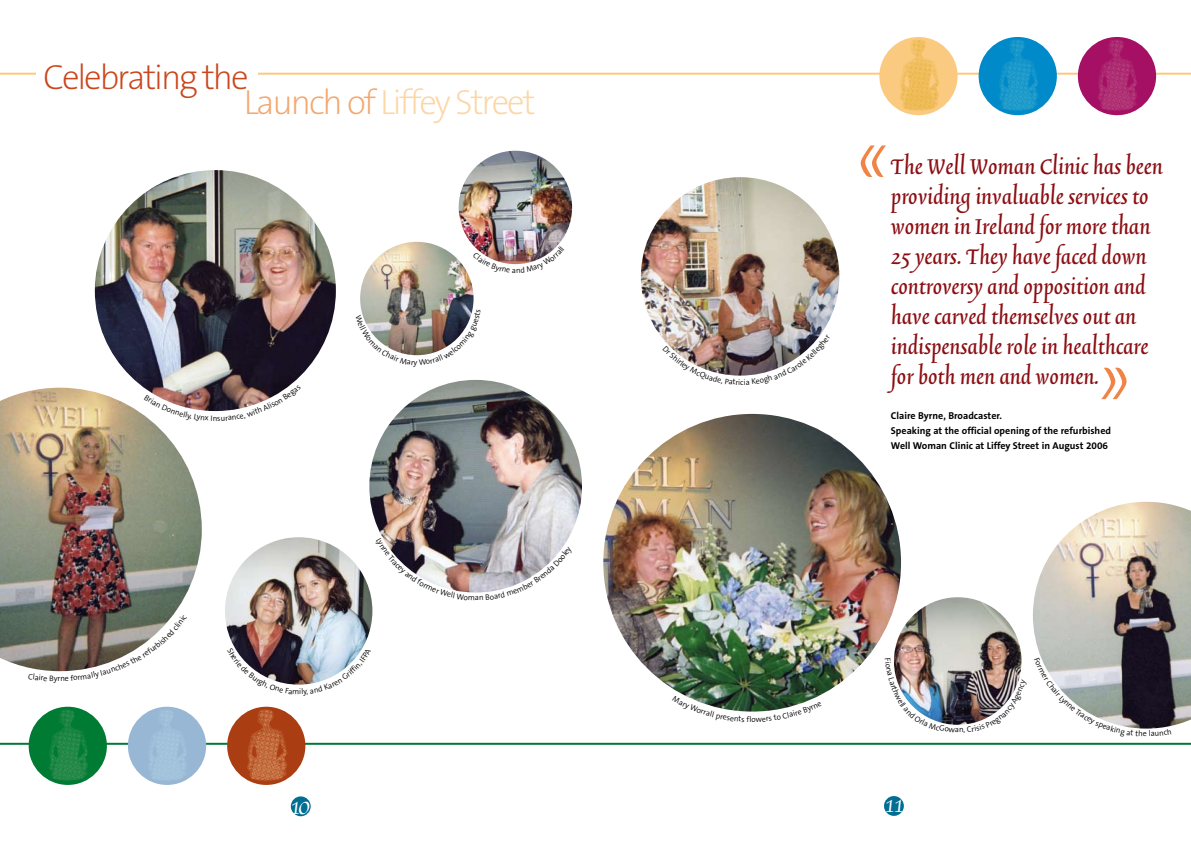
<style>
.page{position:relative;width:1191px;height:842px;background:#fff}
.page>*{position:absolute;margin:0;border:0;box-sizing:border-box;transform-origin:0 0}
.t1{font:90.7px "Trinite No 3 Med Ita";color:#ef8446}
.t2{font:200 35px/25.7px "The Sans B2";letter-spacing:-.06em;color:#ca461c}
.t3{font:26.8px/30px "Trinite No 3 Med Ita";color:#8b0e13}
.t4{font:24px "Apple Chancery";color:#fff}
.t5{font:700 10px/15px "The Sans B7";color:#000}
.t6{font:300 8px "The Sans B4";color:#000}
.s1{color:#f4a76e}
.s2{color:#fcd6a4}
</style>
<div class="page">
<hr style="left:0;top:73px;width:1191px;height:2px;background:#fbca81">
<hr style="left:0;top:743px;width:1191px;height:2px;background:#007b34">
<div style="left:291px;top:796px;width:20px;height:20px;background:#006e92;border-radius:50%"></div>
<div style="left:36px;top:66px;width:221px;height:19px;background:#fff"></div>
<div style="left:884px;top:796px;width:20px;height:20px;background:#006e92;border-radius:50%"></div>
<img style="left:95px;top:170px;width:241px;height:241px;border-radius:50%">
<img style="left:894px;top:597px;width:127px;height:128px;border-radius:50%">
<img style="left:0;top:388px;width:202px;height:280px">
<img style="left:360px;top:242px;width:113px;height:113px;border-radius:50%">
<img style="left:603px;top:414px;width:298px;height:297px;border-radius:50%">
<img style="left:369px;top:380px;width:213px;height:212px;border-radius:50%">
<img style="left:225px;top:537px;width:147px;height:148px;border-radius:50%">
<div style="left:879px;top:37px;width:78px;height:78px;background:#fbca81;border-radius:50%"></div>
<img style="left:879px;top:37px;width:66px;height:78px">
<div style="left:978px;top:37px;width:78px;height:78px;background:#008ac9;border-radius:50%"></div>
<img style="left:978px;top:37px;width:66px;height:78px">
<div style="left:1077px;top:37px;width:79px;height:78px;background:#a51064;border-radius:50%"></div>
<img style="left:1077px;top:37px;width:66px;height:78px">
<div style="left:29px;top:707px;width:78px;height:78px;background:#007b34;border-radius:50%"></div>
<img style="left:28px;top:706px;width:67px;height:78px">
<div style="left:128px;top:707px;width:78px;height:78px;background:#98b7d4;border-radius:50%"></div>
<img style="left:128px;top:706px;width:66px;height:78px">
<div style="left:227px;top:707px;width:78px;height:78px;background:#aa3e12;border-radius:50%"></div>
<img style="left:227px;top:706px;width:66px;height:78px">
<img style="left:641px;top:177px;width:198px;height:199px;border-radius:50%">
<img style="left:459px;top:151px;width:113px;height:113px;border-radius:50%">
<img style="left:1033px;top:502px;width:158px;height:224px">
<svg style="left:28px;top:615px;width:159px;height:57px"></svg>
<img style="left:383px;top:538px;width:186px;height:55px">
<img style="left:235px;top:648px;width:128px;height:37px">
<img style="left:361px;top:309px;width:112px;height:47px">
<img style="left:474px;top:246px;width:83px;height:19px">
<img style="left:662px;top:335px;width:158px;height:41px">
<svg style="left:686px;top:696px;width:133px;height:16px"></svg>
<svg style="left:1034px;top:658px;width:137px;height:71px"></svg>
<svg style="left:144px;top:394px;width:68px;height:28px"></svg>
<svg style="left:218px;top:385px;width:72px;height:26px"></svg>
<img style="left:894px;top:658px;width:128px;height:67px">
<h2 class="t2" style="left:244px;top:65px;width:293px;text-indent:-201px">Celebrating the<br><span class="s1">Launch of</span> <span class="s2">Liffey Street</span></h2>
<p class="t6" style="left:57px;top:674px;width:4px">r</p>
<p class="t6" style="left:213px;top:414px;width:6px">n</p>
<p class="t6" style="left:749px;top:715px;width:4px">l</p>
<h1 class="t1" style="left:858px;top:107px;width:28px">«</h1>
<p class="t3" style="left:891px;top:153px;width:273px">The Well Woman Clinic has been providing invaluable services to women in Ireland for more than<br>25 years. They have faced down controversy and opposition and have carved themselves out an indispensable role in healthcare for both men and women.</p>
<p class="t5" style="left:891px;top:409px;width:222px">Claire Byrne, Broadcaster.<br>Speaking at the official opening of the refurbished<br>Well Woman Clinic at Liffey Street in August 2006</p>
<h1 class="t1" style="left:1128px;top:437px;width:28px;rotate:-180deg">«</h1>
<p class="t6" style="left:959px;top:725px;width:6px">n</p>
<p class="t4" style="left:290px;top:787px;width:21px">10</p>
<p class="t4" style="left:884px;top:785px;width:21px">11</p>
</div>
